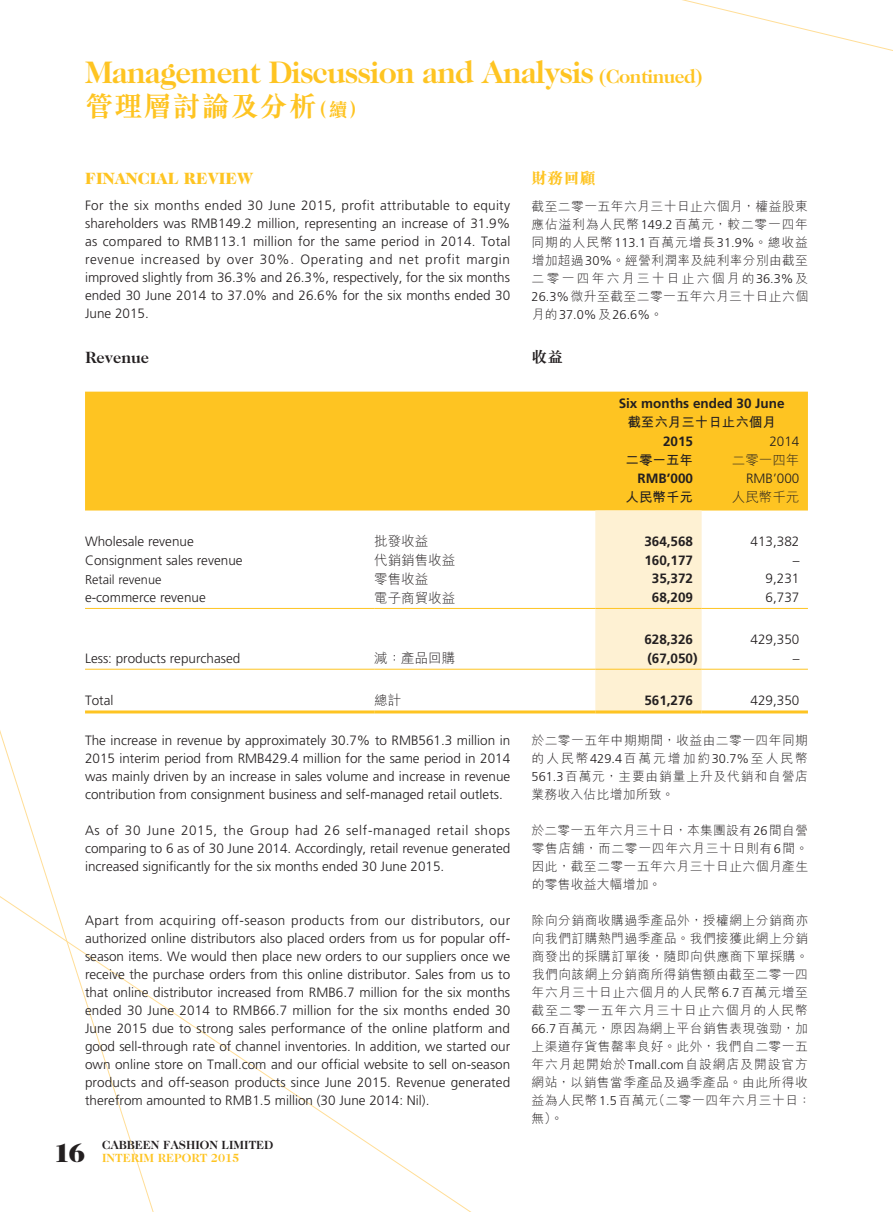
<style>
.page{position:relative;width:893px;height:1212px;background:#fff}
.page>*{position:absolute;margin:0;border:0;box-sizing:border-box;transform-origin:0 0}
.t1{font:700 31.5px "Caslon 224 Std";letter-spacing:-.025em;color:#fec422}
.t2{font:700 28.5px "M Sung HK";letter-spacing:.02em;color:#fec422}
.t3{font:900 27px "Caslon 224 Std";color:#231f20}
.t4{font:900 16.5px "Caslon 224 Std";color:#fec422}
.t5{font:700 16.5px "Caslon 224 Std";color:#231f20}
.t6{font:800 15.75px "M Sung HK";color:#fec422}
.t7{font:700 15.75px "M Sung HK";color:#231f20}
.t8{font:300 13.5px/18px "Frutiger LT Std";color:#231f20;text-align:justify}
.t9{font:700 13.5px "Frutiger LT Std";color:#231f20}
.t10{font:300 13.5px "M Hei HK";color:#231f20}
.t11{font:700 13.5px "M Hei HK";color:#231f20}
.t12{font:300 12.75px/18px "M Hei HK";letter-spacing:.04em;color:#231f20;text-align:justify}
.t13{font:300 12.75px "Frutiger LT Std";color:#231f20}
.t14{font:700 12px "Caslon 224 Std";color:#231f20}
.t15{font:700 12px "Caslon 224 Std";color:#fec422}
.s1{font-size:19.5px}
.s2{font-family:"Frutiger LT Std"}
.s3{font-family:"M Hei HK"}
</style>
<div class="page">
<svg style="left:0;top:668px;width:181px;height:544px"></svg>
<div style="left:85px;top:392px;width:723px;height:118px;background:#fec422"></div>
<div style="left:595px;top:510px;width:107px;height:200px;background:#fef1d3"></div>
<hr style="left:85px;top:608px;width:289px;height:1px;background:#fec422">
<hr style="left:374px;top:608px;width:221px;height:1px;background:#fec422">
<hr style="left:595px;top:608px;width:107px;height:1px;background:#fec422">
<hr style="left:702px;top:608px;width:106px;height:1px;background:#fec422">
<hr style="left:85px;top:669px;width:289px;height:1px;background:#fec422">
<hr style="left:374px;top:669px;width:221px;height:1px;background:#fec422">
<hr style="left:595px;top:669px;width:107px;height:1px;background:#fec422">
<hr style="left:702px;top:669px;width:106px;height:1px;background:#fec422">
<hr style="left:85px;top:710px;width:289px;height:3px;background:#fec422">
<hr style="left:374px;top:710px;width:221px;height:3px;background:#fec422">
<hr style="left:595px;top:710px;width:107px;height:3px;background:#fec422">
<hr style="left:702px;top:710px;width:106px;height:3px;background:#fec422">
<h1 class="t1" style="left:85px;top:53px;width:620px">Management Discussion and Analysis <span class="s1">(Continued)</span></h1>
<h2 class="t2" style="left:85px;top:92px;width:284px">管理層討論及分析<span class="s1">（續）</span></h2>
<p class="t4" style="left:85px;top:169px;width:169px">FINANCIAL REVIEW</p>
<p class="t8" style="left:85px;top:197px;width:427px">For the six months ended 30 June 2015, profit attributable to equity shareholders was RMB149.2 million, representing an increase of 31.9% as compared to RMB113.1 million for the same period in 2014. Total revenue increased by over 30%. Operating and net profit margin improved slightly from 36.3% and 26.3%, respectively, for the six months ended 30 June 2014 to 37.0% and 26.6% for the six months ended 30<br>June 2015.</p>
<p class="t5" style="left:85px;top:347px;width:66px">Revenue</p>
<p class="t6" style="left:531px;top:170px;width:65px">財務回顧</p>
<p class="t12" style="left:531px;top:197px;width:278px">截至二零一五年六月三十日止六個月，權益股東應佔溢利為人民幣<span class="s2">149.2</span>百萬元，較二零一四年同期的人民幣<span class="s2">113.1</span>百萬元增長<span class="s2">31.9%</span>。總收益增加超過<span class="s2">30%</span>。經營利潤率及純利率分別由截至二零一四年六月三十日止六個月的<span class="s2">36.3%</span>及<span class="s2">26.3%</span>微升至截至二零一五年六月三十日止六個</p>
<p class="t13" style="left:532px;top:307px;width:133px"><span class="s3">月的</span>37.0%<span class="s3">及</span>26.6%<span class="s3">。</span></p>
<p class="t7" style="left:531px;top:349px;width:33px">收益</p>
<p class="t9" style="left:619px;top:395px;width:167px">Six months ended 30 June</p>
<p class="t11" style="left:627px;top:413px;width:150px">截至六月三十日止六個月</p>
<p class="t9" style="left:663px;top:433px;width:32px">2015</p>
<p class="t8" style="left:769px;top:432px;width:32px">2014</p>
<p class="t11" style="left:626px;top:450px;width:69px">二零一五年</p>
<p class="t10" style="left:732px;top:453px;width:69px">二零一四年</p>
<p class="t9" style="left:638px;top:470px;width:57px">RMB’000</p>
<p class="t8" style="left:746px;top:470px;width:55px">RMB’000</p>
<p class="t11" style="left:626px;top:488px;width:69px">人民幣千元</p>
<p class="t10" style="left:732px;top:491px;width:69px">人民幣千元</p>
<p class="t8" style="left:85px;top:532px;width:110px">Wholesale revenue</p>
<p class="t10" style="left:374px;top:534px;width:55px">批發收益</p>
<p class="t9" style="left:644px;top:533px;width:50px">364,568</p>
<p class="t8" style="left:751px;top:532px;width:50px">413,382</p>
<p class="t8" style="left:85px;top:551px;width:159px">Consignment sales revenue</p>
<p class="t10" style="left:374px;top:553px;width:82px">代銷銷售收益</p>
<p class="t9" style="left:644px;top:552px;width:50px">160,177</p>
<p class="t8" style="left:793px;top:551px;width:8px">–</p>
<p class="t13" style="left:85px;top:572px;width:78px">Retail revenue</p>
<p class="t10" style="left:374px;top:572px;width:55px">零售收益</p>
<p class="t9" style="left:652px;top:571px;width:43px">35,372</p>
<p class="t8" style="left:766px;top:570px;width:35px">9,231</p>
<p class="t8" style="left:85px;top:588px;width:122px">e-commerce revenue</p>
<p class="t10" style="left:374px;top:591px;width:82px">電子商貿收益</p>
<p class="t9" style="left:652px;top:589px;width:43px">68,209</p>
<p class="t8" style="left:766px;top:588px;width:35px">6,737</p>
<p class="t9" style="left:644px;top:631px;width:50px">628,326</p>
<p class="t8" style="left:751px;top:630px;width:50px">429,350</p>
<p class="t8" style="left:85px;top:649px;width:157px">Less: products repurchased</p>
<p class="t10" style="left:374px;top:651px;width:82px">減：產品回購</p>
<p class="t9" style="left:647px;top:650px;width:52px">(67,050)</p>
<p class="t8" style="left:793px;top:649px;width:8px">–</p>
<p class="t8" style="left:85px;top:691px;width:30px">Total</p>
<p class="t10" style="left:374px;top:693px;width:28px">總計</p>
<p class="t9" style="left:644px;top:692px;width:50px">561,276</p>
<p class="t8" style="left:751px;top:691px;width:50px">429,350</p>
<p class="t8" style="left:85px;top:731px;width:427px">The increase in revenue by approximately 30.7% to RMB561.3 million in 2015 interim period from RMB429.4 million for the same period in 2014 was mainly driven by an increase in sales volume and increase in revenue contribution from consignment business and self-managed retail outlets.</p>
<p class="t8" style="left:85px;top:821px;width:427px">As of 30 June 2015, the Group had 26 self-managed retail shops comparing to 6 as of 30 June 2014. Accordingly, retail revenue generated increased significantly for the six months ended 30 June 2015.</p>
<p class="t12" style="left:531px;top:731px;width:278px">於二零一五年中期期間，收益由二零一四年同期的人民幣<span class="s2">429.4</span>百萬元增加約<span class="s2">30.7%</span>至人民幣<span class="s2">561.3</span>百萬元，主要由銷量上升及代銷和自營店業務收入佔比增加所致。</p>
<p class="t12" style="left:532px;top:821px;width:278px">於二零一五年六月三十日，本集團設有<span class="s2">26</span>間自營零售店舖，而二零一四年六月三十日則有<span class="s2">6</span>間。因此，截至二零一五年六月三十日止六個月產生的零售收益大幅增加。</p>
<p class="t12" style="left:531px;top:911px;width:281px;text-align:left">除向分銷商收購過季產品外，授權網上分銷商亦向我們訂購熱門過季產品。我們接獲此網上分銷商發出的採購訂單後，隨即向供應商下單採購。我們向該網上分銷商所得銷售額由截至二零一四年六月三十日止六個月的人民幣<span class="s2">6.7</span>百萬元增至截至二零一五年六月三十日止六個月的人民幣<br><span class="s2">66.7</span>百萬元，原因為網上平台銷售表現強勁，加上渠道存貨售罄率良好。此外，我們自二零一五年六月起開始於<span class="s2">Tmall.com</span>自設網店及開設官方網站，以銷售當季產品及過季產品。由此所得收益為人民幣<span class="s2">1.5</span>百萬元（二零一四年六月三十日：無）。</p>
<p class="t8" style="left:85px;top:911px;width:427px">Apart from acquiring off-season products from our distributors, our authorized online distributors also placed orders from us for popular off&shy;season items. We would then place new orders to our suppliers once we receive the purchase orders from this online distributor. Sales from us to that online distributor increased from RMB6.7 million for the six months ended 30 June 2014 to RMB66.7 million for the six months ended 30<br>June 2015 due to strong sales performance of the online platform and good sell-through rate of channel inventories. In addition, we started our own online store on Tmall.com and our official website to sell on-season products and off-season products since June 2015. Revenue generated therefrom amounted to RMB1.5 million (30 June 2014: Nil).</p>
<p class="t14" style="left:102px;top:1138px;width:173px">CABBEEN FASHION LIMITED</p>
<h3 class="t3" style="left:53px;top:1137px;width:33px">16</h3>
<p class="t15" style="left:102px;top:1151px;width:139px">INTERIM REPORT 2015</p>
</div>
